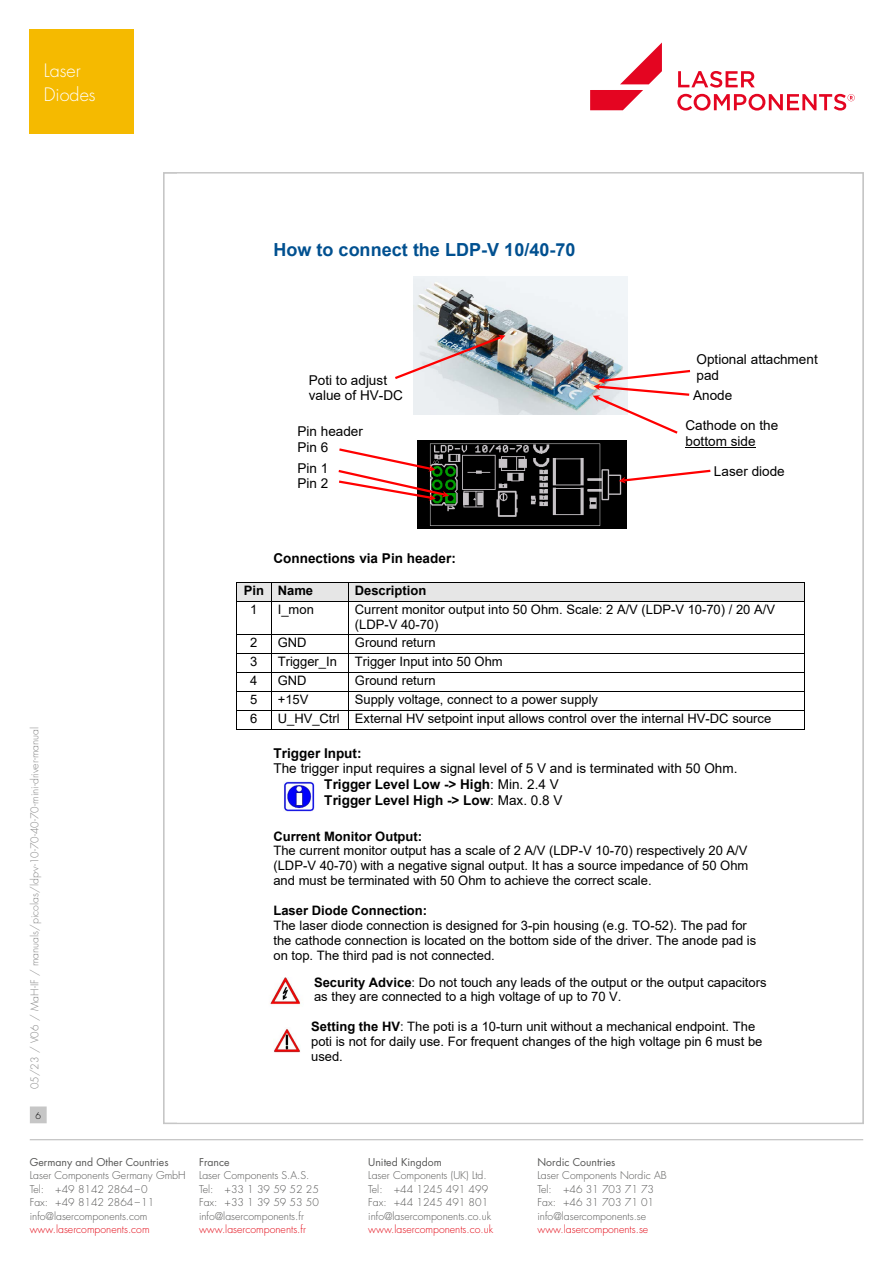
<style>
.page{position:relative;width:893px;height:1263px;background:#fff}
.page>*{position:absolute;margin:0;border:0;box-sizing:border-box;transform-origin:0 0}
.t1{font:700 18px "Arial";color:#005090}
.t2{font:300 18px/24px "Futura Std";color:#fff}
.t3{font:13.5px/15.6px "Arial";letter-spacing:.005em;color:#000}
.t4{font:700 13.5px "Arial";color:#000}
.t5{font:13.05px/14.9px "Arial";letter-spacing:-.005em;color:#000}
.t6{font:700 13.05px "Arial";color:#000}
.t7{font:300 10.5px/13.5px "Futura Std";color:#575756}
.t8{font:300 10.5px "Futura Std";color:#e30613}
.t9{font:300 10.5px "Futura Std";color:#878787}
.t10{font:10.5px "Futura Std";color:#575756}
.t11{font:300 9px "Futura Std";color:#000}
.s1{font-weight:700}
</style>
<div class="page">
<hr style="left:30px;top:1139px;width:833px;height:1px;background:#c6c6c6">
<div style="left:31px;top:1107px;width:15px;height:16px;background:#c6c6c6"></div>
<div style="left:30px;top:1106px;width:17px;height:17px;border:1px solid #c6c6c6"></div>
<svg style="left:677px;top:71px;width:178px;height:40px"></svg>
<svg style="left:590px;top:43px;width:72px;height:67px"></svg>
<img style="left:413px;top:276px;width:214px;height:139px">
<img style="left:417px;top:440px;width:209px;height:89px">
<div style="left:236px;top:582px;width:35px;height:19px;background:#e6e6e6"></div>
<div style="left:272px;top:582px;width:76px;height:19px;background:#e6e6e6"></div>
<div style="left:349px;top:582px;width:455px;height:19px;background:#e6e6e6"></div>
<hr style="left:236px;top:582px;width:35px;height:1px;background:#000">
<hr style="left:272px;top:582px;width:77px;height:1px;background:#000">
<hr style="left:349px;top:582px;width:455px;height:1px;background:#000">
<svg style="left:236px;top:583px;width:1px;height:18px"></svg>
<hr style="left:236px;top:601px;width:35px;height:1px;background:#000">
<svg style="left:271px;top:582px;width:1px;height:19px"></svg>
<hr style="left:272px;top:601px;width:77px;height:1px;background:#000">
<hr style="left:349px;top:601px;width:455px;height:1px;background:#000">
<svg style="left:804px;top:582px;width:1px;height:19px"></svg>
<hr style="left:236px;top:601px;width:1px;height:34px;background:#000">
<hr style="left:271px;top:601px;width:1px;height:34px;background:#000">
<hr style="left:349px;top:601px;width:1px;height:34px;background:#000">
<hr style="left:804px;top:601px;width:1px;height:34px;background:#000">
<hr style="left:236px;top:635px;width:35px;height:1px;background:#000">
<hr style="left:272px;top:635px;width:77px;height:1px;background:#000">
<hr style="left:349px;top:635px;width:455px;height:1px;background:#000">
<hr style="left:236px;top:653px;width:35px;height:1px;background:#000">
<hr style="left:272px;top:653px;width:77px;height:1px;background:#000">
<hr style="left:349px;top:653px;width:455px;height:1px;background:#000">
<hr style="left:236px;top:672px;width:35px;height:1px;background:#000">
<hr style="left:272px;top:672px;width:77px;height:1px;background:#000">
<hr style="left:349px;top:672px;width:455px;height:1px;background:#000">
<hr style="left:236px;top:691px;width:35px;height:1px;background:#000">
<hr style="left:272px;top:691px;width:77px;height:1px;background:#000">
<hr style="left:349px;top:691px;width:455px;height:1px;background:#000">
<hr style="left:236px;top:710px;width:35px;height:1px;background:#000">
<hr style="left:272px;top:710px;width:77px;height:1px;background:#000">
<hr style="left:349px;top:710px;width:455px;height:1px;background:#000">
<svg style="left:236px;top:636px;width:1px;height:93px"></svg>
<hr style="left:236px;top:729px;width:35px;height:1px;background:#000">
<svg style="left:271px;top:635px;width:1px;height:95px"></svg>
<hr style="left:272px;top:729px;width:77px;height:1px;background:#000">
<hr style="left:349px;top:729px;width:455px;height:1px;background:#000">
<svg style="left:804px;top:635px;width:1px;height:95px"></svg>
<svg style="left:619px;top:468px;width:92px;height:16px"></svg>
<img style="left:395px;top:334px;width:110px;height:47px">
<svg style="left:338px;top:447px;width:111px;height:54px"></svg>
<img style="left:270px;top:977px;width:31px;height:28px">
<img style="left:274px;top:1028px;width:26px;height:24px">
<img style="left:284px;top:781px;width:30px;height:30px">
<svg style="left:593px;top:368px;width:98px;height:66px"></svg>
<hr style="left:685px;top:447px;width:70px;height:1px;background:#000">
<div style="left:30px;top:30px;width:104px;height:104px;background:#f5ba00"></div>
<h1 class="t2" style="left:44px;top:59px;width:53px">Laser<br>Diodes</h1>
<h1 class="t1" style="left:273px;top:237px;width:304px">How to connect the LDP-V 10/40-70</h1>
<p class="t3" style="left:309px;top:372px;width:96px">Poti to adjust value of HV-DC</p>
<p class="t3" style="left:297px;top:424px;width:67px">Pin header<br>Pin 6</p>
<p class="t3" style="left:297px;top:460px;width:32px">Pin 1<br>Pin 2</p>
<p class="t3" style="left:696px;top:352px;width:123px">Optional attachment pad</p>
<p class="t3" style="left:693px;top:387px;width:41px">Anode</p>
<p class="t3" style="left:685px;top:418px;width:94px">Cathode on the bottom side</p>
<p class="t3" style="left:714px;top:463px;width:72px">Laser diode</p>
<p class="t9" style="left:28px;top:1089px;width:364px;rotate:-90deg">05/23 / V06 / MaH-IF / manuals/picolas/ldp-v-10-70-40-70-mini-driver-manual</p>
<p class="t11" style="left:35px;top:1110px;width:7px">6</p>
<p class="t4" style="left:273px;top:549px;width:184px">Connections via Pin header:</p>
<p class="t6" style="left:244px;top:581px;width:71px">Pin Name</p>
<p class="t6" style="left:355px;top:581px;width:73px">Description</p>
<p class="t5" style="left:250px;top:601px;width:9px">1</p>
<p class="t5" style="left:278px;top:601px;width:38px">I_mon</p>
<p class="t5" style="left:355px;top:601px;width:422px">Current monitor output into 50 Ohm. Scale: 2 A/V (LDP-V 10-70) / 20 A/V (LDP-V 40-70)</p>
<p class="t5" style="left:250px;top:635px;width:9px">2</p>
<p class="t5" style="left:278px;top:635px;width:30px">GND</p>
<p class="t5" style="left:355px;top:635px;width:82px">Ground return</p>
<p class="t5" style="left:250px;top:654px;width:9px">3</p>
<p class="t5" style="left:278px;top:654px;width:61px">Trigger_In</p>
<p class="t5" style="left:355px;top:654px;width:149px">Trigger Input into 50 Ohm</p>
<p class="t5" style="left:250px;top:673px;width:9px">4</p>
<p class="t5" style="left:278px;top:673px;width:30px">GND</p>
<p class="t5" style="left:355px;top:673px;width:82px">Ground return</p>
<p class="t5" style="left:250px;top:692px;width:9px">5</p>
<p class="t5" style="left:278px;top:692px;width:32px">+15V</p>
<p class="t5" style="left:355px;top:692px;width:245px">Supply voltage, connect to a power supply</p>
<p class="t5" style="left:250px;top:711px;width:9px">6</p>
<p class="t5" style="left:278px;top:711px;width:495px">U_HV_Ctrl External HV setpoint input allows control over the internal HV-DC source</p>
<p class="t4" style="left:273px;top:744px;width:90px">Trigger Input:</p>
<p class="t3" style="left:324px;top:761px;width:415px;text-indent:-51px">The trigger input requires a signal level of 5 V and is terminated with 50 Ohm.<br><span class="s1">Trigger Level Low -&gt; High</span>: Min. 2.4 V<br><span class="s1">Trigger Level High -&gt; Low</span>: Max. 0.8 V</p>
<p class="t6" style="left:273px;top:827px;width:150px">Current Monitor Output:</p>
<p class="t5" style="left:273px;top:843px;width:476px;text-align:justify">The current monitor output has a scale of 2 A/V (LDP-V 10-70) respectively 20 A/V (LDP-V 40-70) with a negative signal output. It has a source impedance of 50 Ohm and must be terminated with 50 Ohm to achieve the correct scale.</p>
<p class="t6" style="left:273px;top:901px;width:155px">Laser Diode Connection:</p>
<p class="t5" style="left:273px;top:918px;width:484px">The laser diode connection is designed for 3-pin housing (e.g. TO-52). The pad for the cathode connection is located on the bottom side of the driver. The anode pad is on top. The third pad is not connected.</p>
<p class="t5" style="left:314px;top:974px;width:454px"><span class="s1">Security Advice</span>: Do not touch any leads of the output or the output capacitors as they are connected to a high voltage of up to 70 V.</p>
<p class="t5" style="left:311px;top:1019px;width:453px"><span class="s1">Setting the HV</span>: The poti is a 10-turn unit without a mechanical endpoint. The poti is not for daily use. For frequent changes of the high voltage pin 6 must be used.</p>
<p class="t10" style="left:30px;top:1155px;width:140px">Germany and Other Countries</p>
<p class="t7" style="left:30px;top:1169px;width:157px">Laser Components Germany GmbH<br>Tel: +49 8142 2864–0<br>Fax: +49 8142 2864–11 info@lasercomponents.com</p>
<p class="t8" style="left:30px;top:1223px;width:121px">www.lasercomponents.com</p>
<p class="t10" style="left:199px;top:1155px;width:32px">France</p>
<p class="t7" style="left:199px;top:1169px;width:121px">Laser Components S.A.S.<br>Tel: +33 1 39 59 52 25<br>Fax: +33 1 39 59 53 50 info@lasercomponents.fr</p>
<p class="t8" style="left:199px;top:1223px;width:108px">www.lasercomponents.fr</p>
<p class="t10" style="left:368px;top:1155px;width:75px">United Kingdom</p>
<p class="t7" style="left:368px;top:1169px;width:124px">Laser Components (UK) Ltd.<br>Tel: +44 1245 491 499<br>Fax: +44 1245 491 801 info@lasercomponents.co.uk</p>
<p class="t8" style="left:368px;top:1223px;width:126px">www.lasercomponents.co.uk</p>
<p class="t10" style="left:537px;top:1155px;width:79px">Nordic Countries</p>
<p class="t7" style="left:537px;top:1169px;width:131px">Laser Components Nordic AB<br>Tel: +46 31 703 71 73<br>Fax: +46 31 703 71 01 info@lasercomponents.se</p>
<p class="t8" style="left:537px;top:1223px;width:112px">www.lasercomponents.se</p>
</div>
